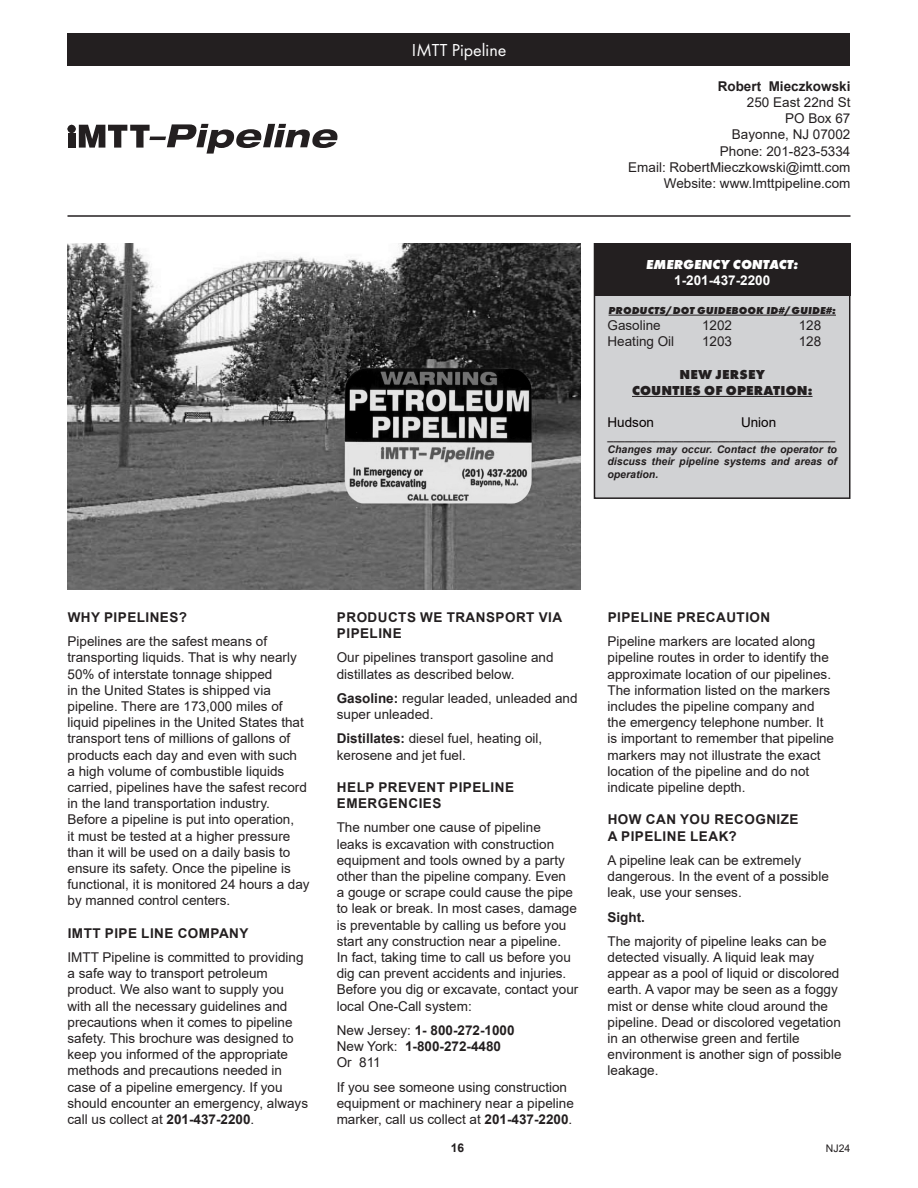
<style>
.page{position:relative;width:918px;height:1188px;background:#fff}
.page>*{position:absolute;margin:0;border:0;box-sizing:border-box;transform-origin:0 0}
.t1{font:18px "Futura PT";color:#fff}
.t2{font:13.5px/16.2px "Arial";color:#231f20}
.t3{font:700 13.5px/16.2px "Arial";letter-spacing:.035em;color:#231f20}
.t4{font:700 13.5px "Arial";color:#231f20}
.t5{font:800 13.5px "Futura PT";letter-spacing:.01em;color:#231f20}
.t6{font:italic 800 13.5px "Futura PT";color:#fff}
.t7{font:700 13.5px "Arial";color:#fff}
.t8{font:13.5px "Arial";color:#050000}
.t9{font:700 12px "Arial";color:#231f20}
.t10{font:italic 700 10.5px/12.6px "Arial";color:#231f20;text-align:justify}
.t11{font:italic 800 10.5px "Futura PT";letter-spacing:.01em;color:#231f20}
.t12{font:10.5px "Arial";color:#231f20}
.s1{font-weight:700}
.s2{font-weight:400}
</style>
<div class="page">
<hr style="left:68px;top:215px;width:782px;height:2px;background:#231f20">
<div style="left:68px;top:34px;width:782px;height:32px;background:#231f20"></div>
<div style="left:594px;top:244px;width:256px;height:254px;background:#d1d2d4"></div>
<div style="left:594px;top:243px;width:256px;height:256px;border:2px solid #231f20"></div>
<div style="left:594px;top:244px;width:256px;height:52px;background:#231f20"></div>
<hr style="left:609px;top:315px;width:227px;height:1px;background:#231f20">
<hr style="left:632px;top:396px;width:181px;height:1px;background:#231f20">
<img style="left:68px;top:243px;width:512px;height:347px">
<svg style="left:68px;top:124px;width:270px;height:30px"></svg>
<p class="t1" style="left:412px;top:39px;width:96px">IMTT Pipeline</p>
<p class="t4" style="left:718px;top:77px;width:134px">Robert Mieczkowski</p>
<p class="t2" style="left:747px;top:94px;width:105px">250 East 22nd St</p>
<p class="t2" style="left:785px;top:110px;width:67px">PO Box 67</p>
<p class="t2" style="left:732px;top:127px;width:120px">Bayonne, NJ 07002</p>
<p class="t2" style="left:720px;top:143px;width:132px">Phone: 201-823-5334</p>
<p class="t2" style="left:628px;top:159px;width:224px">Email: RobertMieczkowski@imtt.com</p>
<p class="t2" style="left:664px;top:175px;width:188px">Website: www.Imttpipeline.com</p>
<p class="t6" style="left:646px;top:256px;width:154px">EMERGENCY CONTACT:</p>
<p class="t7" style="left:674px;top:271px;width:98px">1-201-437-2200</p>
<p class="t11" style="left:609px;top:304px;width:229px">PRODUCTS/DOT GUIDEBOOK ID#/GUIDE#:</p>
<p class="t2" style="left:608px;top:317px;width:55px">Gasoline</p>
<p class="t2" style="left:702px;top:317px;width:32px">1202</p>
<p class="t2" style="left:799px;top:317px;width:24px">128</p>
<p class="t2" style="left:608px;top:334px;width:68px">Heating Oil</p>
<p class="t2" style="left:702px;top:334px;width:32px">1203</p>
<p class="t2" style="left:799px;top:334px;width:24px">128</p>
<p class="t5" style="left:679px;top:366px;width:87px">NEW JERSEY</p>
<p class="t5" style="left:632px;top:382px;width:182px">COUNTIES OF OPERATION:</p>
<p class="t8" style="left:608px;top:413px;width:48px">Hudson</p>
<p class="t8" style="left:741px;top:413px;width:37px">Union</p>
<p class="t10" style="left:608px;top:430px;width:229px">_______________________________________</p>
<p class="t10" style="left:608px;top:443px;width:231px">Changes may occur. Contact the operator to discuss their pipeline systems and areas of operation.</p>
<p class="t3" style="left:68px;top:609px;width:121px">WHY PIPELINES?</p>
<p class="t2" style="left:68px;top:633px;width:244px">Pipelines are the safest means of transporting liquids. That is why nearly 50% of interstate tonnage shipped<br>in the United States is shipped via pipeline. There are 173,000 miles of liquid pipelines in the United States that transport tens of millions of gallons of products each day and even with such<br>a high volume of combustible liquids carried, pipelines have the safest record in the land transportation industry.<br>Before a pipeline is put into operation,<br>it must be tested at a higher pressure than it will be used on a daily basis to ensure its safety. Once the pipeline is functional, it is monitored 24 hours a day by manned control centers.</p>
<p class="t3" style="left:68px;top:925px;width:182px">IMTT PIPE LINE COMPANY</p>
<p class="t2" style="left:68px;top:949px;width:242px">IMTT Pipeline is committed to providing a safe way to transport petroleum product. We also want to supply you with all the necessary guidelines and precautions when it comes to pipeline safety. This brochure was designed to keep you informed of the appropriate methods and precautions needed in case of a pipeline emergency. If you should encounter an emergency, always call us collect at <span class="s1">201-437-2200</span>.</p>
<p class="t3" style="left:337px;top:609px;width:227px">PRODUCTS WE TRANSPORT VIA<br>PIPELINE</p>
<p class="t2" style="left:337px;top:649px;width:218px">Our pipelines transport gasoline and distillates as described below.</p>
<p class="t2" style="left:337px;top:690px;width:242px"><span class="s1">Gasoline:</span> regular leaded, unleaded and super unleaded.</p>
<p class="t2" style="left:337px;top:730px;width:207px"><span class="s1">Distillates:</span> diesel fuel, heating oil, kerosene and jet fuel.</p>
<p class="t3" style="left:337px;top:779px;width:179px">HELP PREVENT PIPELINE</p>
<p class="t3" style="left:337px;top:795px;width:106px">EMERGENCIES</p>
<p class="t2" style="left:337px;top:820px;width:243px">The number one cause of pipeline<br>leaks is excavation with construction equipment and tools owned by a party other than the pipeline company. Even<br>a gouge or scrape could cause the pipe to leak or break. In most cases, damage is preventable by calling us before you start any construction near a pipeline.<br>In fact, taking time to call us before you dig can prevent accidents and injuries.<br>Before you dig or excavate, contact your local One-Call system:</p>
<p class="t4" style="left:337px;top:1021px;width:179px"><span class="s2">New Jersey:</span> 1- 800-272-1000</p>
<p class="t4" style="left:337px;top:1037px;width:166px"><span class="s2">New York:</span> 1-800-272-4480</p>
<p class="t2" style="left:337px;top:1054px;width:46px">Or 811</p>
<p class="t2" style="left:337px;top:1079px;width:239px">If you see someone using construction equipment or machinery near a pipeline marker, call us collect at <span class="s1">201-437-2200</span>.</p>
<p class="t3" style="left:608px;top:609px;width:164px">PIPELINE PRECAUTION</p>
<p class="t2" style="left:608px;top:633px;width:228px">Pipeline markers are located along pipeline routes in order to identify the approximate location of our pipelines.<br>The information listed on the markers includes the pipeline company and the emergency telephone number. It is important to remember that pipeline markers may not illustrate the exact location of the pipeline and do not indicate pipeline depth.</p>
<p class="t3" style="left:608px;top:812px;width:192px">HOW CAN YOU RECOGNIZE</p>
<p class="t3" style="left:608px;top:828px;width:131px">A PIPELINE LEAK?</p>
<p class="t2" style="left:608px;top:852px;width:223px">A pipeline leak can be extremely dangerous. In the event of a possible leak, use your senses.</p>
<p class="t3" style="left:608px;top:909px;width:39px">Sight.</p>
<p class="t2" style="left:608px;top:933px;width:236px">The majority of pipeline leaks can be detected visually. A liquid leak may appear as a pool of liquid or discolored earth. A vapor may be seen as a foggy mist or dense white cloud around the pipeline. Dead or discolored vegetation in an otherwise green and fertile environment is another sign of possible leakage.</p>
<p class="t9" style="left:451px;top:1139px;width:15px">16</p>
<p class="t12" style="left:826px;top:1141px;width:26px">NJ24</p>
</div>
